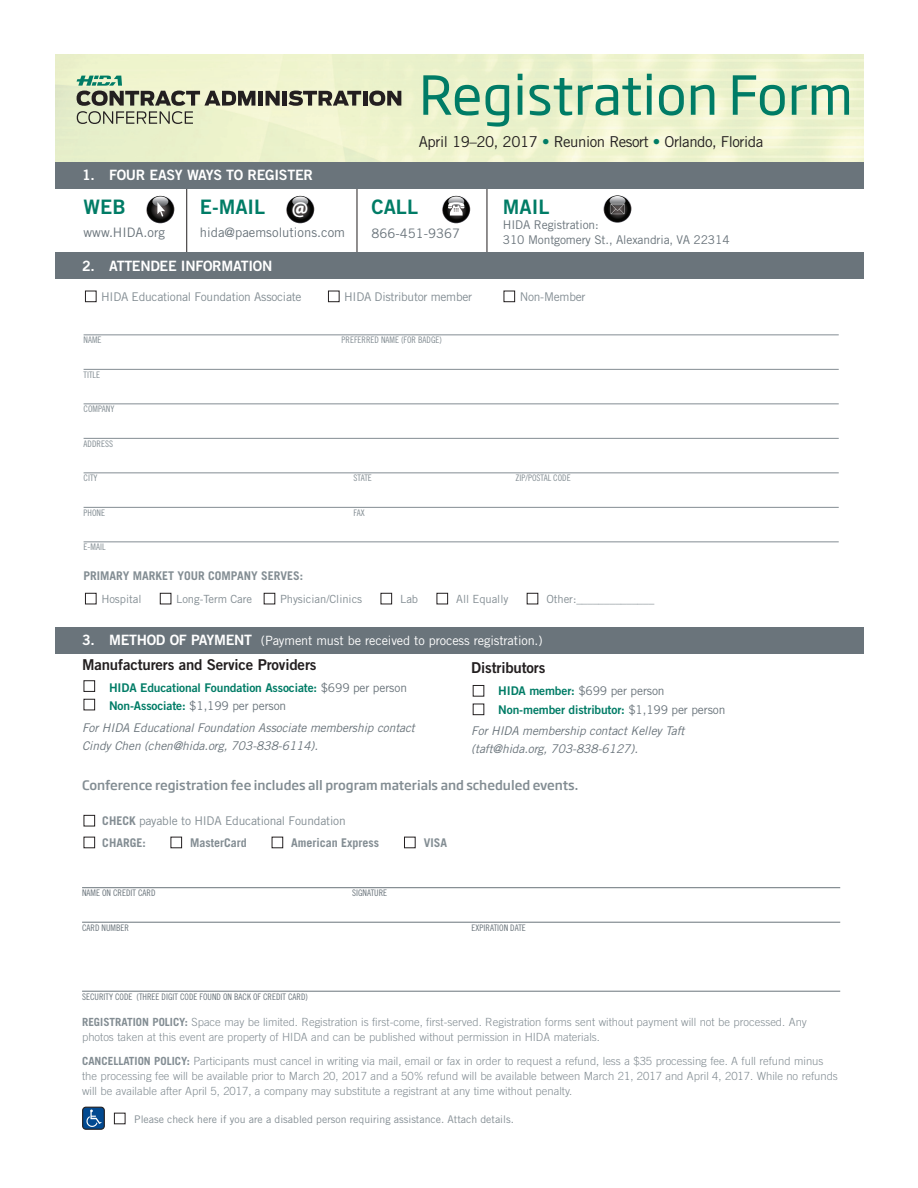
<style>
.page{position:relative;width:918px;height:1188px;background:#fff}
.page>*{position:absolute;margin:0;border:0;box-sizing:border-box;transform-origin:0 0}
.t1{font:53.1px "Soho Gothic Std";color:#007c66}
.t2{font:900 21.75px "Myriad Pro";color:#fff}
.t3{font:19.95px "Trade Gothic LT Std Bd 2";color:#007c66}
.t4{font:15px "Trade Gothic LT Std";letter-spacing:-.03em;color:#231f20}
.t5{font:15px "Trade Gothic LT Std Bd 2";letter-spacing:-.01em;color:#231f20}
.t6{font:14.25px "Trade Gothic LT Std Bd 2";letter-spacing:-.02em;color:#fff}
.t7{font:13.05px "Trade Gothic LT Std";color:#6a747b}
.t8{font:500 12.75px "Soho Gothic Std";color:#838d93}
.t9{font:12.75px "Trade Gothic LT Std";letter-spacing:-.01em;color:#fff}
.t10{font:italic 12px/21.5px "Trade Gothic LT Std";letter-spacing:-.01em;color:#6a747b}
.t11{font:12px/21.8px "Trade Gothic LT Std";letter-spacing:-.02em;color:#838d93}
.t12{font:12px "Trade Gothic LT Std Bd 2";letter-spacing:-.01em;color:#007c66}
.t13{font:12px/15px "Trade Gothic LT Std";letter-spacing:-.01em;color:#6a747b}
.t14{font:700 12px "Trade Gothic LT Std";color:#838d93}
.t15{font:300 11.25px/15px "Trade Gothic LT Std";color:#838d93}
.t16{font:11.25px "Trade Gothic LT Std";letter-spacing:-.005em;color:#838d93}
.t17{font:10.5px "Trade Gothic LT Std";color:#838d93}
.t18{font:9px "Trade Gothic LT Std Cn 18";color:#6a747b}
.t19{font:9px "Trade Gothic LT Std Cn 18";color:#838d93}
.s1{color:#007c66}
.s2{font-family:"Trade Gothic LT Std Bd 2";font-size:14.25px}
.s3{font-family:"Trade Gothic LT Std";color:#6a747b}
.s4{font-family:"Trade Gothic LT Std Bd 2";font-style:normal;color:#007c66}
.s5{font-style:normal}
.s6{font-family:"Trade Gothic LT Std Bd 2";color:#007c66}
.s7{font-weight:700}
</style>
<div class="page">
<hr style="left:487px;top:185px;width:1px;height:70px;background:#231f20">
<hr style="left:186px;top:186px;width:1px;height:70px;background:#231f20">
<hr style="left:357px;top:186px;width:1px;height:70px;background:#231f20">
<svg style="left:286px;top:195px;width:28px;height:28px"></svg>
<svg style="left:287px;top:196px;width:27px;height:27px"></svg>
<svg style="left:292px;top:196px;width:16px;height:11px"></svg>
<svg style="left:146px;top:195px;width:28px;height:28px"></svg>
<svg style="left:147px;top:196px;width:27px;height:27px"></svg>
<svg style="left:152px;top:196px;width:16px;height:21px"></svg>
<svg style="left:442px;top:195px;width:28px;height:28px"></svg>
<svg style="left:443px;top:196px;width:27px;height:27px"></svg>
<svg style="left:448px;top:196px;width:16px;height:20px"></svg>
<img style="left:55px;top:54px;width:809px;height:108px">
<hr style="left:84px;top:334px;width:755px;height:1px;background:#838d93">
<hr style="left:84px;top:369px;width:755px;height:1px;background:#838d93">
<hr style="left:84px;top:403px;width:755px;height:1px;background:#838d93">
<hr style="left:84px;top:438px;width:755px;height:1px;background:#838d93">
<hr style="left:84px;top:472px;width:755px;height:1px;background:#838d93">
<hr style="left:84px;top:507px;width:755px;height:1px;background:#838d93">
<hr style="left:84px;top:541px;width:755px;height:1px;background:#838d93">
<div style="left:85px;top:291px;width:12px;height:11px;border:1px solid #231f20"></div>
<div style="left:328px;top:291px;width:12px;height:11px;border:1px solid #231f20"></div>
<div style="left:504px;top:291px;width:11px;height:11px;border:1px solid #231f20"></div>
<div style="left:85px;top:593px;width:12px;height:11px;border:1px solid #231f20"></div>
<div style="left:160px;top:593px;width:11px;height:11px;border:1px solid #231f20"></div>
<div style="left:264px;top:593px;width:11px;height:11px;border:1px solid #231f20"></div>
<div style="left:381px;top:593px;width:11px;height:11px;border:1px solid #231f20"></div>
<div style="left:437px;top:593px;width:11px;height:11px;border:1px solid #231f20"></div>
<div style="left:527px;top:593px;width:11px;height:11px;border:1px solid #231f20"></div>
<div style="left:55px;top:627px;width:809px;height:27px;background:#6a747b"></div>
<svg style="left:82px;top:1107px;width:23px;height:22px"></svg>
<div style="left:114px;top:1113px;width:11px;height:11px;border:1px solid #231f20"></div>
<div style="left:84px;top:680px;width:11px;height:12px;border:1px solid #231f20"></div>
<div style="left:84px;top:699px;width:11px;height:11px;border:1px solid #231f20"></div>
<div style="left:473px;top:685px;width:11px;height:12px;border:1px solid #231f20"></div>
<div style="left:473px;top:704px;width:11px;height:11px;border:1px solid #231f20"></div>
<div style="left:55px;top:252px;width:809px;height:27px;background:#6a747b"></div>
<div style="left:55px;top:162px;width:809px;height:27px;background:#6a747b"></div>
<hr style="left:82px;top:887px;width:758px;height:1px;background:#6a747b">
<hr style="left:82px;top:922px;width:758px;height:1px;background:#6a747b">
<hr style="left:82px;top:991px;width:758px;height:1px;background:#6a747b">
<div style="left:84px;top:815px;width:11px;height:11px;border:1px solid #231f20"></div>
<div style="left:84px;top:837px;width:11px;height:11px;border:1px solid #231f20"></div>
<div style="left:171px;top:837px;width:11px;height:11px;border:1px solid #231f20"></div>
<div style="left:272px;top:837px;width:11px;height:11px;border:1px solid #231f20"></div>
<div style="left:404px;top:837px;width:12px;height:11px;border:1px solid #231f20"></div>
<div style="left:258px;top:91px;width:5px;height:15px;background:#231f20"></div>
<svg style="left:266px;top:91px;width:14px;height:15px"></svg>
<hr style="left:283px;top:91px;width:4px;height:15px;background:#231f20">
<svg style="left:288px;top:91px;width:73px;height:15px"></svg>
<hr style="left:363px;top:91px;width:4px;height:15px;background:#231f20">
<svg style="left:369px;top:91px;width:32px;height:15px"></svg>
<svg style="left:77px;top:76px;width:178px;height:48px;background:#b8bfa3"></svg>
<svg style="left:604px;top:195px;width:27px;height:28px"></svg>
<svg style="left:604px;top:195px;width:27px;height:27px"></svg>
<svg style="left:610px;top:196px;width:15px;height:18px"></svg>
<h1 class="t1" style="left:419px;top:62px;width:436px">Registration Form</h1>
<p class="t6" style="left:82px;top:166px;width:232px">1. FOUR EASY WAYS TO REGISTER</p>
<h3 class="t3" style="left:200px;top:195px;width:67px">E-MAIL</h3>
<p class="t7" style="left:200px;top:225px;width:147px">hida@paemsolutions.com</p>
<h3 class="t3" style="left:84px;top:195px;width:44px">WEB</h3>
<h2 class="t2" style="left:292px;top:193px;width:18px">@</h2>
<p class="t7" style="left:84px;top:225px;width:83px">www.HIDA.org</p>
<p class="t6" style="left:82px;top:257px;width:192px">2. ATTENDEE INFORMATION</p>
<h3 class="t4" style="left:419px;top:132px;width:346px">April 19–20, 2017 <span class="s1">•</span> Reunion Resort <span class="s1">•</span> Orlando, Florida</h3>
<h3 class="t3" style="left:372px;top:195px;width:48px">CALL</h3>
<p class="t7" style="left:372px;top:226px;width:90px">866-451-9367</p>
<h3 class="t3" style="left:503px;top:194px;width:48px">MAIL</h3>
<p class="t13" style="left:503px;top:217px;width:228px">HIDA Registration:<br>310 Montgomery St., Alexandria, VA 22314</p>
<p class="t11" style="left:101px;top:285px;width:202px">HIDA Educational Foundation Associate</p>
<p class="t11" style="left:344px;top:285px;width:130px">HIDA Distributor member</p>
<p class="t11" style="left:520px;top:285px;width:67px">Non-Member</p>
<p class="t19" style="left:84px;top:335px;width:19px">NAME</p>
<p class="t19" style="left:342px;top:335px;width:102px">PREFERRED NAME (FOR BADGE)</p>
<p class="t19" style="left:84px;top:369px;width:18px">TITLE</p>
<p class="t19" style="left:84px;top:404px;width:32px">COMPANY</p>
<p class="t19" style="left:84px;top:438px;width:31px">ADDRESS</p>
<p class="t19" style="left:84px;top:473px;width:15px">CITY</p>
<p class="t19" style="left:354px;top:473px;width:20px">STATE</p>
<p class="t19" style="left:516px;top:473px;width:57px">ZIP/POSTAL CODE</p>
<p class="t19" style="left:84px;top:507px;width:23px">PHONE</p>
<p class="t19" style="left:354px;top:507px;width:13px">FAX</p>
<p class="t19" style="left:84px;top:542px;width:23px">E-MAIL</p>
<p class="t14" style="left:84px;top:568px;width:221px">PRIMARY MARKET YOUR COMPANY SERVES:</p>
<p class="t16" style="left:101px;top:592px;width:42px">Hospital</p>
<p class="t16" style="left:176px;top:592px;width:78px">Long-Term Care</p>
<p class="t16" style="left:280px;top:592px;width:84px">Physician/Clinics</p>
<p class="t16" style="left:400px;top:592px;width:20px">Lab</p>
<p class="t16" style="left:456px;top:592px;width:54px">All Equally</p>
<p class="t16" style="left:546px;top:592px;width:109px">Other:______________</p>
<p class="t9" style="left:82px;top:633px;width:462px"><span class="s2">3. METHOD OF PAYMENT</span> (Payment must be received to process registration.)</p>
<h3 class="t5" style="left:82px;top:655px;width:236px">Manufacturers and Service Providers</h3>
<p class="t12" style="left:109px;top:680px;width:299px">HIDA Educational Foundation Associate: <span class="s3">$699 per person</span></p>
<p class="t10" style="left:82px;top:696px;width:334px;text-indent:27px"><span class="s4">Non-Associate:</span> <span class="s5">$1,199 per person<br></span>For HIDA Educational Foundation Associate membership contact</p>
<p class="t10" style="left:82px;top:735px;width:238px">Cindy Chen (chen@hida.org, 703-838-6114).</p>
<h3 class="t5" style="left:471px;top:659px;width:76px">Distributors</h3>
<p class="t13" style="left:498px;top:683px;width:168px"><span class="s6">HIDA member:</span> $699 per person</p>
<p class="t12" style="left:498px;top:702px;width:229px">Non-member distributor: <span class="s3">$1,199 per person</span></p>
<p class="t10" style="left:471px;top:722px;width:215px;line-height:18px">For HIDA membership contact Kelley Taft (taft@hida.org, 703-838-6127).</p>
<p class="t8" style="left:82px;top:777px;width:498px">Conference registration fee includes all program materials and scheduled events.</p>
<p class="t11" style="left:102px;top:810px;width:245px"><span class="s7">CHECK</span> payable to HIDA Educational Foundation<br><span class="s7">CHARGE:</span></p>
<p class="t14" style="left:190px;top:835px;width:58px">MasterCard</p>
<p class="t14" style="left:291px;top:835px;width:89px">American Express</p>
<p class="t14" style="left:424px;top:835px;width:25px">VISA</p>
<p class="t18" style="left:82px;top:888px;width:75px">NAME ON CREDIT CARD</p>
<p class="t18" style="left:352px;top:888px;width:37px">SIGNATURE</p>
<p class="t18" style="left:82px;top:922px;width:48px">CARD NUMBER</p>
<p class="t18" style="left:472px;top:922px;width:56px">EXPIRATION DATE</p>
<p class="t18" style="left:82px;top:991px;width:227px">SECURITY CODE (THREE DIGIT CODE FOUND ON BACK OF CREDIT CARD)</p>
<p class="t15" style="left:82px;top:1014px;width:726px"><span class="s7">REGISTRATION POLICY:</span> Space may be limited. Registration is first-come, first-served. Registration forms sent without payment will not be processed. Any photos taken at this event are property of HIDA and can be published without permission in HIDA materials.</p>
<p class="t15" style="left:82px;top:1053px;width:757px"><span class="s7">CANCELLATION POLICY:</span> Participants must cancel in writing via mail, email or fax in order to request a refund, less a $35 processing fee. A full refund minus the processing fee will be available prior to March 20, 2017 and a 50% refund will be available between March 21, 2017 and April 4, 2017. While no refunds will be available after April 5, 2017, a company may substitute a registrant at any time without penalty.</p>
<p class="t17" style="left:134px;top:1113px;width:381px">Please check here if you are a disabled person requiring assistance. Attach details.</p>
</div>
